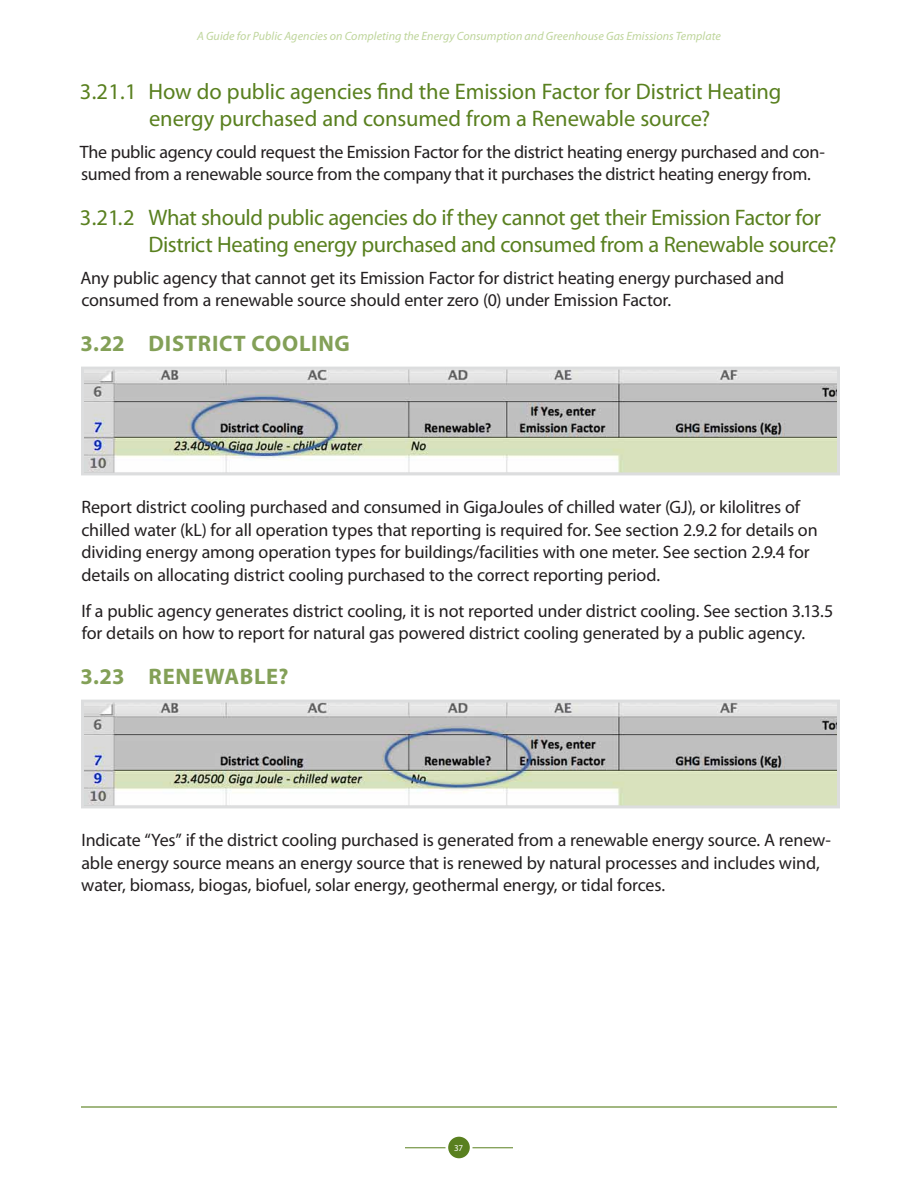
<style>
.page{position:relative;width:918px;height:1188px;background:#fff}
.page>*{position:absolute;margin:0;border:0;box-sizing:border-box;transform-origin:0 0}
.t1{font:22.5px/27px "Myriad Pro";letter-spacing:-.015em;color:#59801f;text-align:center}
.t2{font:700 22.5px "Myriad Pro";letter-spacing:.035em;color:#83a057}
.t3{font:18px/22.5px "Myriad Pro";letter-spacing:-.01em;color:#231f20}
.t4{font:italic 12px "Myriad Pro";letter-spacing:.005em;color:#bed59b}
.t5{font:9px "Myriad Pro";color:#fff}
</style>
<div class="page">
<div style="left:448px;top:1137px;width:22px;height:21px;background:#59801f;border-radius:50%"></div>
<hr style="left:405px;top:1147px;width:41px;height:1px;background:#59801f">
<hr style="left:472px;top:1147px;width:41px;height:1px;background:#59801f">
<hr style="left:81px;top:1106px;width:756px;height:2px;background:#59801f">
<img style="left:85px;top:371px;width:751px;height:100px">
<div style="left:81px;top:367px;width:759px;height:108px;border:3px solid #dcddde"></div>
<img style="left:85px;top:704px;width:751px;height:100px">
<div style="left:81px;top:700px;width:759px;height:108px;border:3px solid #dcddde"></div>
<p class="t4" style="left:197px;top:29px;width:525px">A Guide for Public Agencies on Completing the Energy Consumption and Greenhouse Gas Emissions Template</p>
<p class="t1" style="left:80px;top:78px;width:703px">3.21.1 How do public agencies find the Emission Factor for District Heating energy purchased and consumed from a Renewable source?</p>
<p class="t3" style="left:80px;top:140px;width:747px">The public agency could request the Emission Factor for the district heating energy purchased and con&shy;sumed from a renewable source from the company that it purchases the district heating energy from.</p>
<p class="t1" style="left:149px;top:204px;width:690px;text-align:left;text-indent:-69px">3.21.2 What should public agencies do if they cannot get their Emission Factor for<br>District Heating energy purchased and consumed from a Renewable source?</p>
<p class="t3" style="left:80px;top:266px;width:705px">Any public agency that cannot get its Emission Factor for district heating energy purchased and consumed from a renewable source should enter zero (0) under Emission Factor.</p>
<p class="t2" style="left:81px;top:329px;width:269px">3.22 DISTRICT COOLING</p>
<p class="t3" style="left:81px;top:495px;width:738px">Report district cooling purchased and consumed in GigaJoules of chilled water (GJ), or kilolitres of chilled water (kL) for all operation types that reporting is required for. See section 2.9.2 for details on dividing energy among operation types for buildings/facilities with one meter. See section 2.9.4 for details on allocating district cooling purchased to the correct reporting period.</p>
<p class="t3" style="left:82px;top:599px;width:753px">If a public agency generates district cooling, it is not reported under district cooling. See section 3.13.5 for details on how to report for natural gas powered district cooling generated by a public agency.</p>
<p class="t2" style="left:81px;top:662px;width:209px">3.23 RENEWABLE?</p>
<p class="t3" style="left:81px;top:828px;width:751px">Indicate “Yes” if the district cooling purchased is generated from a renewable energy source. A renew&shy;able energy source means an energy source that is renewed by natural processes and includes wind, water, biomass, biogas, biofuel, solar energy, geothermal energy, or tidal forces.</p>
<p class="t5" style="left:454px;top:1142px;width:11px">37</p>
</div>
